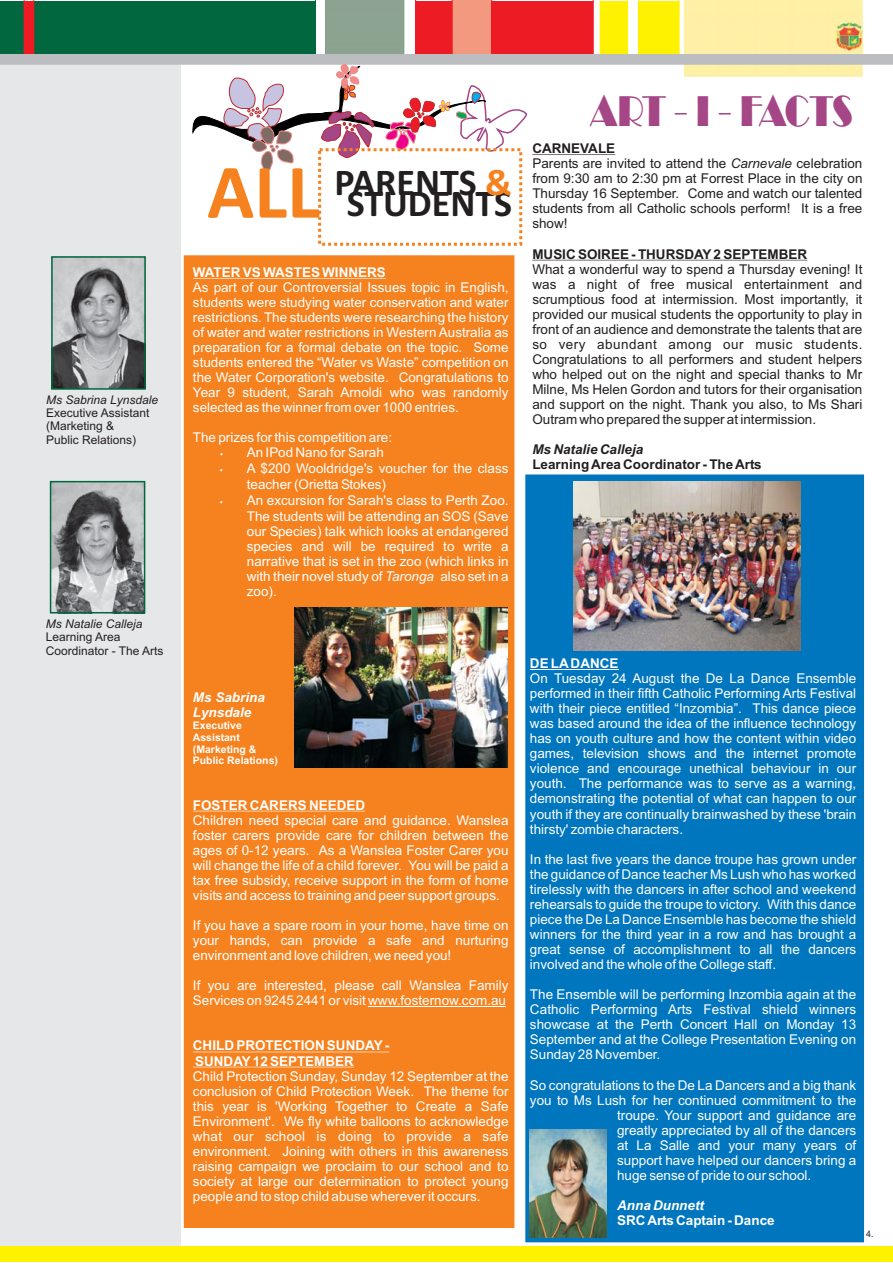
<style>
.page{position:relative;width:893px;height:1263px;background:#fff}
.page>*{position:absolute;margin:0;border:0;box-sizing:border-box;transform-origin:0 0}
.t1{font:44.7px "Broadway";letter-spacing:-.04em;color:#a54686;scale:.78 1}
.t2{font:700 37.95px "Calibri";color:#231f20}
.t3{font:13.5px/15px "Arial";color:#fff;text-align:justify}
.t4{font:13.5px/15px "Arial";color:#231f20}
.t5{font:700 13.5px/15px "Arial";color:#fff}
.t6{font:700 13.5px "Arial";color:#231f20}
.t7{font:italic 700 13.5px/15px "Arial";color:#fff}
.t8{font:italic 700 13.5px "Arial";color:#231f20}
.t9{font:12px/13.4px "Arial";color:#231f20}
.t10{font:italic 12px "Arial";color:#231f20}
.t11{font:700 10.5px/11.7px "Arial";color:#fff}
.t12{font:9px "Arial";color:#231f20}
.s1{font-size:77.7px;color:#f5821f}
.s2{color:#f5821f}
.s3{font-family:"Aristocrat"}
.s4{font-style:italic}
.s5{font-weight:700}
</style>
<div class="page">
<div style="left:526px;top:475px;width:337px;height:767px;background:#0076bf"></div>
<div style="left:184px;top:256px;width:330px;height:971px;background:#f5821f"></div>
<div style="left:0;top:170px;width:180px;height:1077px;background:#e6e7e8"></div>
<div style="left:0;top:1247px;width:893px;height:15px;background:#fff200"></div>
<hr style="left:193px;top:278px;width:193px;height:1px;background:#fff">
<hr style="left:193px;top:811px;width:172px;height:1px;background:#fff">
<hr style="left:193px;top:1052px;width:196px;height:1px;background:#fff">
<hr style="left:193px;top:1067px;width:161px;height:1px;background:#fff">
<hr style="left:368px;top:1007px;width:138px;height:1px;background:#fff">
<svg style="left:0;top:1px;width:893px;height:169px"></svg>
<div style="left:318px;top:148px;width:204px;height:98px;border:3px dashed #f5821f"></div>
<img style="left:53px;top:258px;width:91px;height:130px">
<div style="left:51px;top:256px;width:95px;height:134px;border:1px solid #00673e"></div>
<hr style="left:532px;top:154px;width:83px;height:1px;background:#231f20">
<hr style="left:532px;top:260px;width:275px;height:1px;background:#231f20">
<img style="left:52px;top:483px;width:91px;height:128px">
<div style="left:50px;top:481px;width:95px;height:132px;border:1px solid #00673e"></div>
<hr style="left:530px;top:669px;width:88px;height:1px;background:#fff">
<img style="left:574px;top:481px;width:226px;height:170px">
<img style="left:529px;top:1129px;width:77px;height:108px">
<img style="left:294px;top:607px;width:214px;height:160px">
<p class="t10" style="left:46px;top:395px;width:113px">Ms Sabrina Lynsdale</p>
<p class="t9" style="left:46px;top:407px;width:105px">Executive Assistant (Marketing &amp;<br>Public Relations)</p>
<p class="t10" style="left:46px;top:619px;width:98px">Ms Natalie Calleja</p>
<p class="t9" style="left:46px;top:632px;width:119px">Learning Area<br>Coordinator - The Arts</p>
<h2 class="t2" style="left:207px;top:160px;width:306px"><span class="s1">ALL</span> PARENTS <span class="s2">&amp;</span></h2>
<h2 class="t2" style="left:347px;top:180px;width:167px">STUDENTS</h2>
<p class="t5" style="left:193px;top:266px;width:194px">WATER VS WASTES WINNERS</p>
<p class="t3" style="left:193px;top:281px;width:317px">As part of our Controversial Issues topic in English, students were studying water conservation and water restrictions. The students were researching the history of water and water restrictions in Western Australia as preparation for a formal debate on the topic. Some students entered the “Water vs Waste” competition on the Water Corporation's website. Congratulations to Year 9 student, Sarah Arnoldi who was randomly selected as the winner from over 1000 entries.</p>
<p class="t3" style="left:193px;top:431px;width:201px">The prizes for this competition are:</p>
<p class="t3" style="left:220px;top:447px;width:165px"><span class="s3">·</span> An IPod Nano for Sarah</p>
<p class="t3" style="left:220px;top:463px;width:290px"><span class="s3">·</span> A $200 Wooldridge's voucher for the class</p>
<p class="t3" style="left:247px;top:479px;width:141px">teacher (Orietta Stokes)</p>
<p class="t3" style="left:220px;top:494px;width:290px"><span class="s3">·</span> An excursion for Sarah's class to Perth Zoo.</p>
<p class="t3" style="left:247px;top:510px;width:263px">The students will be attending an SOS (Save</p>
<p class="t3" style="left:247px;top:525px;width:263px">our Species) talk which looks at endangered</p>
<p class="t3" style="left:247px;top:540px;width:263px">species and will be required to write a</p>
<p class="t3" style="left:247px;top:555px;width:263px">narrative that is set in the zoo (which links in</p>
<p class="t3" style="left:247px;top:570px;width:263px">with their novel study of <span class="s4">Taronga</span> also set in a</p>
<p class="t3" style="left:247px;top:586px;width:31px">zoo).</p>
<h1 class="t1" style="left:590px;top:84px;width:338px">ART - I - FACTS</h1>
<p class="t4" style="left:532px;top:142px;width:332px"><span class="s5">CARNEVALE<br></span>Parents are invited to attend the <span class="s4">Carnevale</span> celebration from 9:30 am to 2:30 pm at Forrest Place in the city on Thursday 16 September. Come and watch our talented students from all Catholic schools perform! It is a free show!</p>
<p class="t6" style="left:532px;top:249px;width:276px">MUSIC SOIREE - THURSDAY 2 SEPTEMBER</p>
<p class="t4" style="left:532px;top:263px;width:332px;text-align:justify">What a wonderful way to spend a Thursday evening! It was a night of free musical entertainment and scrumptious food at intermission. Most importantly, it provided our musical students the opportunity to play in front of an audience and demonstrate the talents that are so very abundant among our music students.<br>Congratulations to all performers and student helpers who helped out on the night and special thanks to Mr Milne, Ms Helen Gordon and tutors for their organisation and support on the night. Thank you also, to Ms Shari Outram who prepared the supper at intermission.</p>
<p class="t8" style="left:532px;top:445px;width:112px">Ms Natalie Calleja</p>
<p class="t6" style="left:532px;top:460px;width:231px">Learning Area Coordinator - The Arts</p>
<p class="t7" style="left:193px;top:691px;width:73px">Ms Sabrina<br>Lynsdale</p>
<p class="t11" style="left:193px;top:721px;width:87px">Executive<br>Assistant (Marketing &amp;<br>Public Relations)</p>
<p class="t5" style="left:193px;top:799px;width:174px">FOSTER CARERS NEEDED</p>
<p class="t3" style="left:193px;top:814px;width:317px">Children need special care and guidance. Wanslea foster carers provide care for children between the ages of 0-12 years. As a Wanslea Foster Carer you will change the life of a child forever. You will be paid a tax free subsidy, receive support in the form of home visits and access to training and peer support groups.</p>
<p class="t3" style="left:193px;top:919px;width:317px">If you have a spare room in your home, have time on your hands, can provide a safe and nurturing environment and love children, we need you!</p>
<p class="t3" style="left:193px;top:979px;width:317px">If you are interested, please call Wanslea Family<br>Services on 9245 2441 or visit www.fosternow.com.au</p>
<p class="t5" style="left:193px;top:1040px;width:198px">CHILD PROTECTION SUNDAY -<br>SUNDAY 12 SEPTEMBER</p>
<p class="t3" style="left:193px;top:1070px;width:317px">Child Protection Sunday, Sunday 12 September at the conclusion of Child Protection Week. The theme for this year is 'Working Together to Create a Safe Environment'. We fly white balloons to acknowledge what our school is doing to provide a safe environment. Joining with others in this awareness raising campaign we proclaim to our school and to society at large our determination to protect young people and to stop child abuse wherever it occurs.</p>
<p class="t5" style="left:530px;top:657px;width:90px">DE LA DANCE</p>
<p class="t3" style="left:530px;top:672px;width:328px">On Tuesday 24 August the De La Dance Ensemble performed in their fifth Catholic Performing Arts Festival with their piece entitled “Inzombia”. This dance piece was based around the idea of the influence technology has on youth culture and how the content within video games, television shows and the internet promote violence and encourage unethical behaviour in our youth. The performance was to serve as a warning, demonstrating the potential of what can happen to our youth if they are continually brainwashed by these 'brain thirsty' zombie characters.</p>
<p class="t3" style="left:530px;top:853px;width:328px">In the last five years the dance troupe has grown under the guidance of Dance teacher Ms Lush who has worked tirelessly with the dancers in after school and weekend rehearsals to guide the troupe to victory. With this dance piece the De La Dance Ensemble has become the shield winners for the third year in a row and has brought a great sense of accomplishment to all the dancers involved and the whole of the College staff.</p>
<p class="t3" style="left:530px;top:988px;width:328px">The Ensemble will be performing Inzombia again at the Catholic Performing Arts Festival shield winners showcase at the Perth Concert Hall on Monday 13<br>September and at the College Presentation Evening on Sunday 28 November.</p>
<p class="t3" style="left:530px;top:1079px;width:328px">So congratulations to the De La Dancers and a big thank</p>
<p class="t3" style="left:530px;top:1094px;width:328px">you to Ms Lush for her continued commitment to the</p>
<p class="t3" style="left:617px;top:1109px;width:241px">troupe. Your support and guidance are</p>
<p class="t3" style="left:617px;top:1124px;width:241px">greatly appreciated by all of the dancers</p>
<p class="t3" style="left:617px;top:1139px;width:241px">at La Salle and your many years of</p>
<p class="t3" style="left:617px;top:1154px;width:241px">support have helped our dancers bring a</p>
<p class="t3" style="left:617px;top:1169px;width:196px">huge sense of pride to our school.</p>
<p class="t7" style="left:617px;top:1199px;width:88px">Anna Dunnett</p>
<p class="t5" style="left:617px;top:1214px;width:159px">SRC Arts Captain - Dance</p>
<p class="t12" style="left:866px;top:1230px;width:9px">4.</p>
</div>
